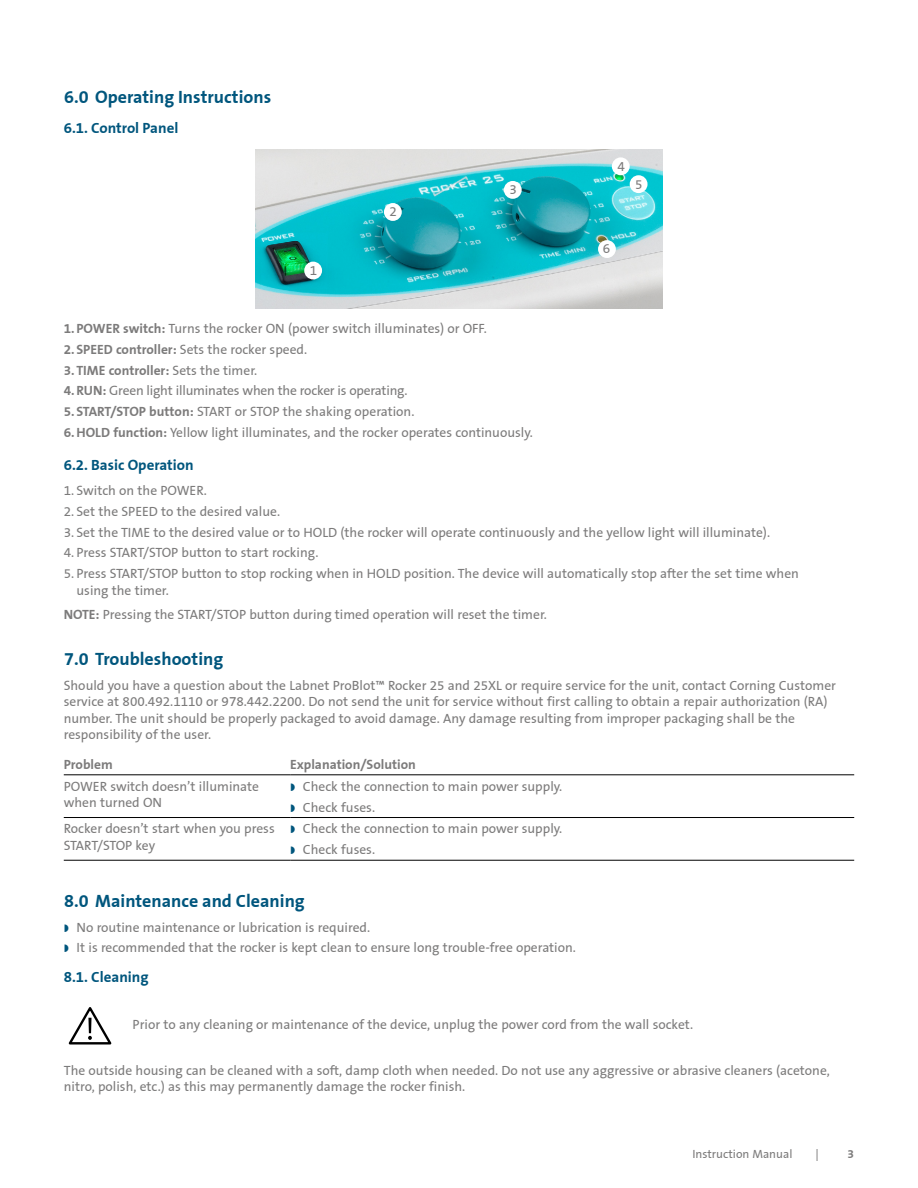
<style>
.page{position:relative;width:918px;height:1188px;background:#fff}
.page>*{position:absolute;margin:0;border:0;box-sizing:border-box;transform-origin:0 0}
.t1{font:700 18px "Corning Sans";color:#00567d}
.t2{font:700 15px "Corning Sans";color:#00567d}
.t3{font:13.5px/16.5px "Corning Sans";color:#7c7b7b}
.t4{font:700 13.5px "Corning Sans";color:#7c7b7b}
.t5{font:12px "Corning Sans";color:#7c7b7b}
.t6{font:700 12px "Corning Sans";color:#7c7b7b}
.s1{font-weight:700}
.s2{font-weight:400}
</style>
<div class="page">
<img style="left:256px;top:149px;width:406px;height:159px">
<div style="left:384px;top:203px;width:18px;height:18px;background:#fff;border-radius:50%"></div>
<div style="left:304px;top:262px;width:18px;height:17px;background:#fff;border-radius:50%"></div>
<div style="left:504px;top:181px;width:18px;height:18px;background:#fff;border-radius:50%"></div>
<div style="left:612px;top:157px;width:18px;height:18px;background:#fff;border-radius:50%"></div>
<div style="left:630px;top:175px;width:18px;height:18px;background:#fff;border-radius:50%"></div>
<div style="left:598px;top:240px;width:18px;height:18px;background:#fff;border-radius:50%"></div>
<hr style="left:64px;top:775px;width:226px;height:1px;background:#000">
<hr style="left:290px;top:775px;width:564px;height:1px;background:#000">
<hr style="left:64px;top:817px;width:226px;height:1px;background:#000">
<hr style="left:290px;top:817px;width:564px;height:1px;background:#000">
<hr style="left:64px;top:860px;width:226px;height:1px;background:#000">
<hr style="left:290px;top:860px;width:564px;height:1px;background:#000">
<svg style="left:69px;top:1007px;width:42px;height:38px"></svg>
<h1 class="t1" style="left:64px;top:86px;width:209px">6.0 Operating Instructions</h1>
<p class="t2" style="left:64px;top:120px;width:116px">6.1. Control Panel</p>
<p class="t3" style="left:310px;top:262px;width:9px">1</p>
<p class="t3" style="left:389px;top:204px;width:9px">2</p>
<p class="t3" style="left:509px;top:181px;width:9px">3</p>
<p class="t3" style="left:617px;top:158px;width:9px">4</p>
<p class="t3" style="left:635px;top:176px;width:9px">5</p>
<p class="t3" style="left:603px;top:241px;width:9px">6</p>
<p class="t3" style="left:64px;top:320px;width:425px"><span class="s1">1. POWER switch:</span> Turns the rocker ON (power switch illuminates) or OFF.</p>
<p class="t3" style="left:64px;top:341px;width:245px"><span class="s1">2. SPEED controller:</span> Sets the rocker speed.</p>
<p class="t4" style="left:64px;top:362px;width:195px">3. TIME controller: <span class="s2">Sets the timer.</span></p>
<p class="t3" style="left:64px;top:383px;width:345px"><span class="s1">4. RUN:</span> Green light illuminates when the rocker is operating.</p>
<p class="t3" style="left:64px;top:401px;width:471px;line-height:20.7px"><span class="s1">5. START/STOP button:</span> START or STOP the shaking operation.<br><span class="s1">6.HOLD function:</span> Yellow light illuminates, and the rocker operates continuously.</p>
<p class="t2" style="left:64px;top:456px;width:131px">6.2. Basic Operation</p>
<p class="t3" style="left:64px;top:482px;width:145px">1. Switch on the POWER.</p>
<p class="t3" style="left:64px;top:503px;width:218px">2. Set the SPEED to the desired value.</p>
<p class="t3" style="left:64px;top:524px;width:708px">3. Set the TIME to the desired value or to HOLD (the rocker will operate continuously and the yellow light will illuminate).</p>
<p class="t3" style="left:64px;top:545px;width:256px">4. Press START/STOP button to start rocking.</p>
<p class="t3" style="left:77px;top:565px;width:724px;text-indent:-13px">5. Press START/STOP button to stop rocking when in HOLD position. The device will automatically stop after the set time when using the timer.</p>
<p class="t3" style="left:64px;top:606px;width:485px"><span class="s1">NOTE:</span> Pressing the START/STOP button during timed operation will reset the timer.</p>
<h1 class="t1" style="left:64px;top:648px;width:161px">7.0 Troubleshooting</h1>
<p class="t3" style="left:64px;top:677px;width:774px">Should you have a question about the Labnet ProBlot™ Rocker 25 and 25XL or require service for the unit, contact Corning Customer service at 800.492.1110 or 978.442.2200. Do not send the unit for service without first calling to obtain a repair authorization (RA) number. The unit should be properly packaged to avoid damage. Any damage resulting from improper packaging shall be the responsibility of the user.</p>
<p class="t4" style="left:64px;top:756px;width:51px">Problem</p>
<p class="t4" style="left:290px;top:756px;width:127px">Explanation/Solution</p>
<p class="t3" style="left:64px;top:778px;width:197px">POWER switch doesn’t illuminate when turned ON</p>
<p class="t3" style="left:303px;top:776px;width:261px;line-height:20.7px">Check the connection to main power supply.<br>Check fuses.</p>
<p class="t3" style="left:64px;top:821px;width:213px">Rocker doesn’t start when you press<br>START/STOP key</p>
<p class="t3" style="left:303px;top:819px;width:261px;line-height:20.7px">Check the connection to main power supply.<br>Check fuses.</p>
<h1 class="t1" style="left:64px;top:890px;width:242px">8.0 Maintenance and Cleaning</h1>
<p class="t3" style="left:77px;top:917px;width:501px;line-height:20.7px">No routine maintenance or lubrication is required.<br>It is recommended that the rocker is kept clean to ensure long trouble-free operation.</p>
<p class="t2" style="left:64px;top:968px;width:86px">8.1. Cleaning</p>
<p class="t3" style="left:133px;top:1016px;width:562px">Prior to any cleaning or maintenance of the device, unplug the power cord from the wall socket.</p>
<p class="t3" style="left:64px;top:1062px;width:768px">The outside housing can be cleaned with a soft, damp cloth when needed. Do not use any aggressive or abrasive cleaners (acetone, nitro, polish, etc.) as this may permanently damage the rocker finish.</p>
<p class="t5" style="left:692px;top:1147px;width:102px">Instruction Manual</p>
<p class="t5" style="left:815px;top:1147px;width:5px">|</p>
<p class="t6" style="left:848px;top:1147px;width:8px">3</p>
</div>
